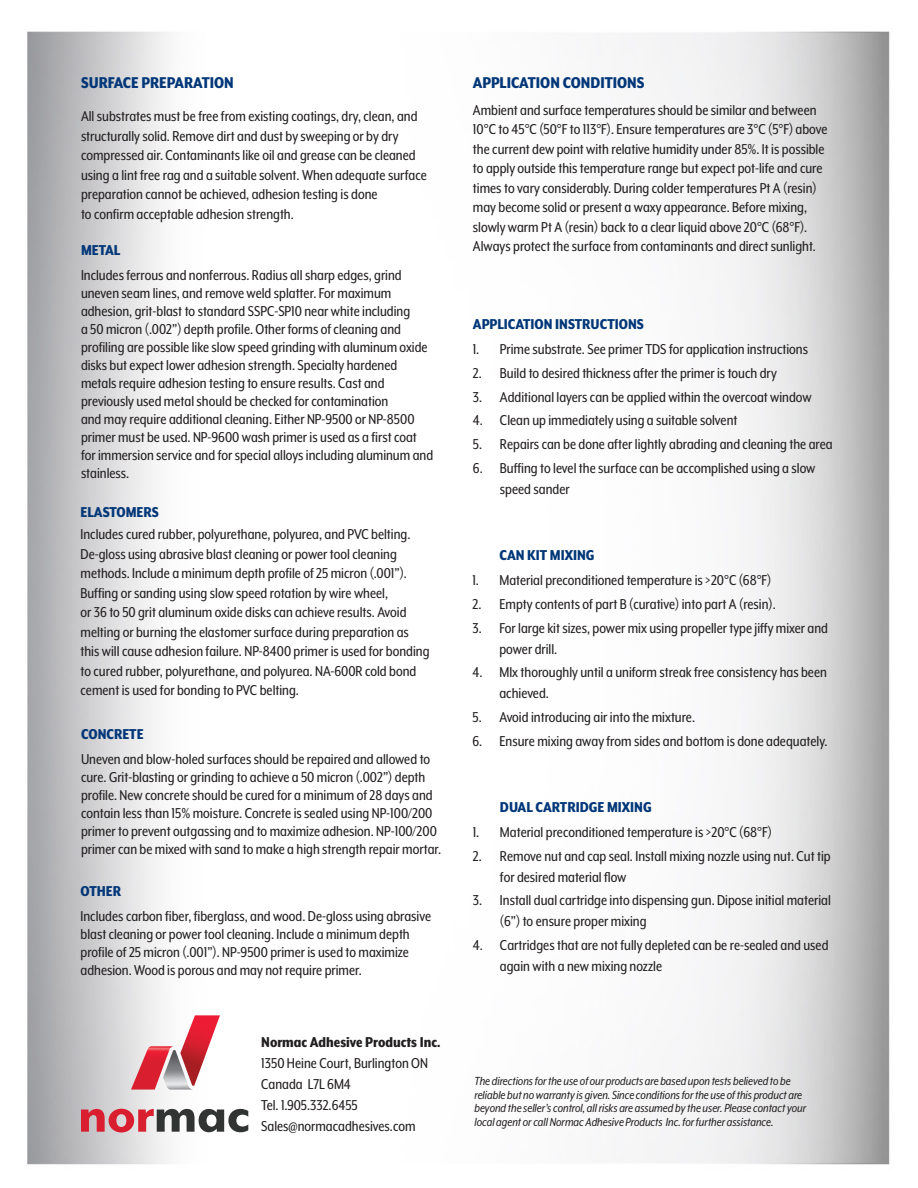
<style>
.page{position:relative;width:918px;height:1188px;background:#fff}
.page>*{position:absolute;margin:0;border:0;box-sizing:border-box;transform-origin:0 0}
.t1{font:800 18px "Mr Eaves XL Mod Nar OT";color:#013778}
.t2{font:16.5px/19.5px "Mr Eaves XL Mod Nar OT";color:#231f20}
.t3{font:800 16.5px "Mr Eaves XL Mod Nar OT";color:#013778}
.t4{font:800 16.5px "Mr Eaves XL Mod Nar OT";color:#231f20}
.t5{font:italic 13.5px/13.5px "Mr Eaves XL Mod Nar OT";color:#231f20}
</style>
<div class="page">
<img style="left:27px;top:31px;width:863px;height:1134px">
<svg style="left:131px;top:1015px;width:89px;height:75px"></svg>
<svg style="left:81px;top:1109px;width:167px;height:23px"></svg>
<p class="t1" style="left:81px;top:74px;width:154px">SURFACE PREPARATION</p>
<p class="t2" style="left:81px;top:107px;width:347px">All substrates must be free from existing coatings, dry, clean, and structurally solid. Remove dirt and dust by sweeping or by dry compressed air. Contaminants like oil and grease can be cleaned using a lint free rag and a suitable solvent. When adequate surface preparation cannot be achieved, adhesion testing is done<br>to confirm acceptable adhesion strength.</p>
<p class="t3" style="left:81px;top:242px;width:41px">METAL</p>
<p class="t2" style="left:81px;top:266px;width:354px;line-height:18px">Includes ferrous and nonferrous. Radius all sharp edges, grind uneven seam lines, and remove weld splatter. For maximum adhesion, grit-blast to standard SSPC-SP10 near white including<br>a 50 micron (.002”) depth profile. Other forms of cleaning and profiling are possible like slow speed grinding with aluminum oxide disks but expect lower adhesion strength. Specialty hardened metals require adhesion testing to ensure results. Cast and previously used metal should be checked for contamination<br>and may require additional cleaning. Either NP-9500 or NP-8500 primer must be used. NP-9600 wash primer is used as a first coat for immersion service and for special alloys including aluminum and stainless.</p>
<p class="t3" style="left:81px;top:504px;width:80px">ELASTOMERS</p>
<p class="t2" style="left:81px;top:525px;width:351px">Includes cured rubber, polyurethane, polyurea, and PVC belting.<br>De-gloss using abrasive blast cleaning or power tool cleaning methods. Include a minimum depth profile of 25 micron (.001”).<br>Buffing or sanding using slow speed rotation by wire wheel,<br>or 36 to 50 grit aluminum oxide disks can achieve results. Avoid melting or burning the elastomer surface during preparation as this will cause adhesion failure. NP-8400 primer is used for bonding to cured rubber, polyurethane, and polyurea. NA-600R cold bond cement is used for bonding to PVC belting.</p>
<p class="t3" style="left:81px;top:726px;width:64px">CONCRETE</p>
<p class="t2" style="left:81px;top:750px;width:362px;line-height:18px">Uneven and blow-holed surfaces should be repaired and allowed to cure. Grit-blasting or grinding to achieve a 50 micron (.002”) depth profile. New concrete should be cured for a minimum of 28 days and contain less than 15% moisture. Concrete is sealed using NP-100/200 primer to prevent outgassing and to maximize adhesion. NP-100/200 primer can be mixed with sand to make a high strength repair mortar.</p>
<p class="t3" style="left:81px;top:883px;width:42px">OTHER</p>
<p class="t2" style="left:81px;top:907px;width:352px;line-height:18px">Includes carbon fiber, fiberglass, and wood. De-gloss using abrasive blast cleaning or power tool cleaning. Include a minimum depth profile of 25 micron (.001”). NP-9500 primer is used to maximize adhesion. Wood is porous and may not require primer.</p>
<p class="t4" style="left:261px;top:1034px;width:181px">Normac Adhesive Products Inc.</p>
<p class="t2" style="left:261px;top:1054px;width:168px">1350 Heine Court, Burlington ON</p>
<p class="t2" style="left:261px;top:1075px;width:91px">Canada L7L 6M4</p>
<p class="t2" style="left:261px;top:1096px;width:98px">Tel. 1.905.332.6455</p>
<p class="t2" style="left:261px;top:1117px;width:156px">Sales@normacadhesives.com</p>
<p class="t1" style="left:473px;top:74px;width:173px">APPLICATION CONDITIONS</p>
<p class="t2" style="left:473px;top:100px;width:356px">Ambient and surface temperatures should be similar and between 10°C to 45°C (50°F to 113°F). Ensure temperatures are 3°C (5°F) above the current dew point with relative humidity under 85%. It is possible to apply outside this temperature range but expect pot-life and cure times to vary considerably. During colder temperatures Pt A (resin) may become solid or present a waxy appearance. Before mixing, slowly warm Pt A (resin) back to a clear liquid above 20°C (68°F).<br>Always protect the surface from contaminants and direct sunlight.</p>
<p class="t3" style="left:473px;top:316px;width:172px">APPLICATION INSTRUCTIONS</p>
<p class="t2" style="left:473px;top:339px;width:337px">1. Prime substrate. See primer TDS for application instructions</p>
<p class="t2" style="left:473px;top:363px;width:305px">2. Build to desired thickness after the primer is touch dry</p>
<p class="t2" style="left:473px;top:387px;width:340px">3. Additional layers can be applied within the overcoat window</p>
<p class="t2" style="left:473px;top:411px;width:266px">4. Clean up immediately using a suitable solvent</p>
<p class="t2" style="left:473px;top:434px;width:361px">5. Repairs can be done after lightly abrading and cleaning the area</p>
<p class="t2" style="left:500px;top:457px;width:317px;line-height:21px;text-indent:-27px">6. Buffing to level the surface can be accomplished using a slow speed sander</p>
<p class="t3" style="left:500px;top:547px;width:97px">CAN KIT MIXING</p>
<p class="t2" style="left:472px;top:571px;width:300px">1. Material preconditioned temperature is &gt;20°C (68°F)</p>
<p class="t2" style="left:472px;top:594px;width:305px">2. Empty contents of part B (curative) into part A (resin).</p>
<p class="t2" style="left:500px;top:617px;width:330px;line-height:21px;text-indent:-27px">3. For large kit sizes, power mix using propeller type jiffy mixer and power drill.</p>
<p class="t2" style="left:500px;top:662px;width:329px;line-height:21px;text-indent:-27px">4. MIx thoroughly until a uniform streak free consistency has been achieved.</p>
<p class="t2" style="left:472px;top:707px;width:224px">5. Avoid introducing air into the mixture.</p>
<p class="t2" style="left:472px;top:731px;width:357px">6. Ensure mixing away from sides and bottom is done adequately.</p>
<p class="t3" style="left:500px;top:799px;width:153px">DUAL CARTRIDGE MIXING</p>
<p class="t2" style="left:473px;top:822px;width:300px">1. Material preconditioned temperature is &gt;20°C (68°F)</p>
<p class="t2" style="left:500px;top:845px;width:332px;line-height:21px;text-indent:-27px">2. Remove nut and cap seal. Install mixing nozzle using nut. Cut tip for desired material flow</p>
<p class="t2" style="left:500px;top:890px;width:332px;line-height:21px;text-indent:-27px">3. Install dual cartridge into dispensing gun. Dipose initial material (6”) to ensure proper mixing</p>
<p class="t2" style="left:500px;top:935px;width:330px;line-height:21px;text-indent:-27px">4. Cartridges that are not fully depleted can be re-sealed and used again with a new mixing nozzle</p>
<p class="t5" style="left:474px;top:1075px;width:333px">The directions for the use of our products are based upon tests believed to be reliable but no warranty is given. Since conditions for the use of this product are beyond the seller's control, all risks are assumed by the user. Please contact your local agent or call Normac Adhesive Products Inc. for further assistance.</p>
</div>
